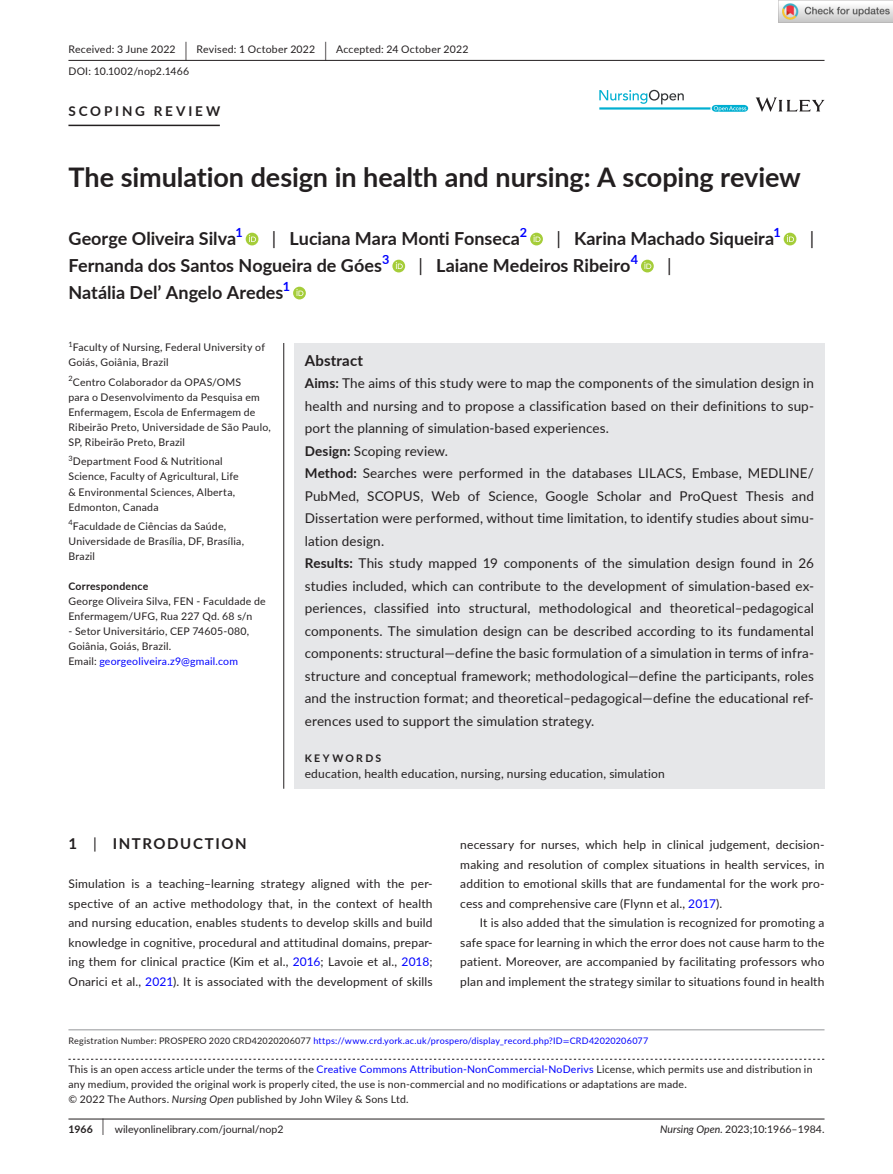
<style>
.page{position:relative;width:893px;height:1174px;background:#fff}
.page>*{position:absolute;margin:0;border:0;box-sizing:border-box;transform-origin:0 0}
.t1{font:700 27px "Lato";letter-spacing:-.005em;color:#231f20}
.t2{font:700 18px "Lato";color:#231f20}
.t3{font:18px "Lato";color:#231f20}
.t4{font:700 15px "Lato";letter-spacing:.1em;color:#231f20}
.t5{font:700 15px "Lato";letter-spacing:.015em;color:#231f20}
.t6{font:13.5px/22.5px "Lato";letter-spacing:.01em;color:#231f20}
.t7{font:700 13.5px "Lato";letter-spacing:.21em;color:#231f20}
.t8{font:700 12.6px "Lato";color:#00f}
.t9{font:12px/19.5px "Lato";letter-spacing:.015em;color:#231f20;text-align:justify}
.t10{font:10.5px/15px "Lato";letter-spacing:.02em;color:#231f20}
.t11{font:10.5px "Lato";color:#231f20}
.t12{font:700 10.5px "Lato";letter-spacing:.02em;color:#231f20}
.t13{font:700 10.5px "Lato";letter-spacing:.22em;color:#231f20}
.t14{font:9px "Lato";letter-spacing:.02em;color:#00f}
.t15{font:7.35px "Lato";color:#231f20}
.s1{font-size:19.65px}
.s2{font-weight:400}
.s3{color:#00f}
.s4{font-weight:700}
.s5{color:#231f20}
.s6{font-family:"STIX"}
.s7{font-style:italic}
.s8{font-size:17.4px}
</style>
<div class="page">
<hr style="left:68px;top:1118px;width:756px;height:1px;background:#231f20">
<svg style="left:756px;top:97px;width:68px;height:15px"></svg>
<svg style="left:599px;top:90px;width:149px;height:22px"></svg>
<hr style="left:68px;top:60px;width:756px;height:1px;background:#231f20">
<hr style="left:68px;top:125px;width:152px;height:1px;background:#231f20">
<div style="left:246px;top:233px;width:12px;height:12px;background:#a5cd39;border-radius:50%"></div>
<svg style="left:249px;top:235px;width:7px;height:7px"></svg>
<svg style="left:530px;top:233px;width:13px;height:12px"></svg>
<svg style="left:534px;top:235px;width:6px;height:7px"></svg>
<div style="left:784px;top:233px;width:12px;height:12px;background:#a5cd39;border-radius:50%"></div>
<svg style="left:787px;top:235px;width:7px;height:7px"></svg>
<div style="left:392px;top:260px;width:13px;height:12px;background:#a5cd39;border-radius:50%"></div>
<svg style="left:396px;top:262px;width:7px;height:7px"></svg>
<svg style="left:641px;top:260px;width:13px;height:12px"></svg>
<svg style="left:644px;top:262px;width:7px;height:7px"></svg>
<svg style="left:293px;top:287px;width:13px;height:12px"></svg>
<svg style="left:296px;top:289px;width:7px;height:7px"></svg>
<div style="left:294px;top:343px;width:530px;height:445px;background:#e6e7e9"></div>
<hr style="left:283px;top:343px;width:1px;height:445px;background:#231f20">
<svg style="left:68px;top:1058px;width:756px;height:1px"></svg>
<hr style="left:68px;top:1029px;width:756px;height:1px;background:#939598">
<img style="left:779px;top:0;width:114px;height:23px">
<p class="t10" style="left:68px;top:38px;width:402px;line-height:21.8px">Received: 3 June 2022 <span class="s1">|</span> Revised: 1 October 2022 <span class="s1">|</span> Accepted: 24 October 2022<br>DOI: 10.1002/nop2.1466</p>
<p class="t7" style="left:68px;top:101px;width:153px">SCOPING REVIEW</p>
<h1 class="t1" style="left:68px;top:157px;width:734px">The simulation design in health and nursing: A scoping review</h1>
<h2 class="t2" style="left:68px;top:226px;width:169px">George Oliveira Silva</h2>
<p class="t8" style="left:235px;top:223px;width:9px">1</p>
<h2 class="t2" style="left:272px;top:226px;width:250px"><span class="s2">|</span> Luciana Mara Monti Fonseca</h2>
<p class="t8" style="left:520px;top:223px;width:9px">2</p>
<h2 class="t2" style="left:556px;top:226px;width:219px"><span class="s2">|</span> Karina Machado Siqueira</h2>
<p class="t8" style="left:773px;top:223px;width:9px">1</p>
<h2 class="t3" style="left:810px;top:226px;width:6px">|</h2>
<h2 class="t2" style="left:68px;top:253px;width:315px">Fernanda dos Santos Nogueira de Góes</h2>
<p class="t8" style="left:382px;top:250px;width:9px">3</p>
<h2 class="t2" style="left:419px;top:253px;width:213px"><span class="s2">|</span> Laiane Medeiros Ribeiro</h2>
<p class="t8" style="left:631px;top:250px;width:9px">4</p>
<h2 class="t3" style="left:667px;top:253px;width:6px">|</h2>
<h2 class="t2" style="left:68px;top:280px;width:216px">Natália Del’ Angelo Aredes</h2>
<p class="t8" style="left:283px;top:277px;width:9px">1</p>
<p class="t15" style="left:68px;top:339px;width:6px">1</p>
<p class="t10" style="left:68px;top:340px;width:198px;text-indent:4px">Faculty of Nursing, Federal University of<br>Goiás, Goiânia, Brazil</p>
<p class="t15" style="left:68px;top:373px;width:6px">2</p>
<p class="t10" style="left:68px;top:374px;width:204px;text-indent:4px">Centro Colaborador da OPAS/OMS<br>para o Desenvolvimento da Pesquisa em Enfermagem, Escola de Enfermagem de Ribeirão Preto, Universidade de São Paulo, SP, Ribeirão Preto, Brazil</p>
<p class="t10" style="left:68px;top:454px;width:172px"><sup>3</sup>Department Food &amp; Nutritional<br>Science, Faculty of Agricultural, Life &amp; Environmental Sciences, Alberta,<br>Edmonton, Canada</p>
<p class="t10" style="left:68px;top:518px;width:177px"><sup>4</sup>Faculdade de Ciências da Saúde,<br>Universidade de Brasília, DF, Brasília,<br>Brazil</p>
<p class="t12" style="left:68px;top:578px;width:81px">Correspondence</p>
<p class="t10" style="left:68px;top:593px;width:199px">George Oliveira Silva, FEN - Faculdade de<br>Enfermagem/UFG, Rua 227 Qd. 68 s/n</p>
<p class="t10" style="left:68px;top:623px;width:182px">- Setor Universitário, CEP 74605-080,<br>Goiânia, Goiás, Brazil.<br>Email: <span class="s3">georgeoliveira.z9@gmail.com</span></p>
<p class="t5" style="left:305px;top:349px;width:60px">Abstract</p>
<p class="t6" style="left:305px;top:371px;width:511px"><span class="s4">Aims:</span> The aims of this study were to map the components of the simulation design in health and nursing and to propose a classification based on their definitions to sup&shy;port the planning of simulation-based experiences.<br><span class="s4">Design:</span> Scoping review.<br><span class="s4">Method:</span> Searches were performed in the databases LILACS, Embase, MEDLINE/ PubMed, SCOPUS, Web of Science, Google Scholar and ProQuest Thesis and Dissertation were performed, without time limitation, to identify studies about simu&shy;lation design.<br><span class="s4">Results:</span> This study mapped 19 components of the simulation design found in 26 studies included, which can contribute to the development of simulation-based ex&shy;periences, classified into structural, methodological and theoretical–pedagogical components. The simulation design can be described according to its fundamental components: structural—define the basic formulation of a simulation in terms of infra&shy;structure and conceptual framework; methodological—define the participants, roles and the instruction format; and theoretical–pedagogical—define the educational ref&shy;erences used to support the simulation strategy.</p>
<p class="t13" style="left:305px;top:750px;width:78px">KEYWORDS</p>
<p class="t9" style="left:305px;top:763px;width:361px">education, health education, nursing, nursing education, simulation</p>
<p class="t4" style="left:68px;top:833px;width:180px">1 <span class="s2">|</span> INTRODUCTION</p>
<p class="t9" style="left:68px;top:873px;width:366px">Simulation is a teaching–learning strategy aligned with the per&shy;spective of an active methodology that, in the context of health and nursing education, enables students to develop skills and build knowledge in cognitive, procedural and attitudinal domains, prepar&shy;ing them for clinical practice (Kim et al., <span class="s3">2016</span>; Lavoie et al., <span class="s3">2018</span>; Onarici et al., <span class="s3">2021</span>). It is associated with the development of skills</p>
<p class="t9" style="left:460px;top:834px;width:366px">necessary for nurses, which help in clinical judgement, decision&shy;making and resolution of complex situations in health services, in addition to emotional skills that are fundamental for the work pro&shy;cess and comprehensive care (Flynn et al., <span class="s3">2017</span>).</p>
<p class="t9" style="left:460px;top:912px;width:366px;text-indent:20px">It is also added that the simulation is recognized for promoting a safe space for learning in which the error does not cause harm to the patient. Moreover, are accompanied by facilitating professors who plan and implement the strategy similar to situations found in health</p>
<p class="t14" style="left:68px;top:1034px;width:581px"><span class="s5">Registration Number: PROSPERO 2020 CRD42020206077</span> https://www.crd.york.ac.uk/prospero/display_record.php?ID<span class="s6">=</span>CRD42020206077</p>
<p class="t10" style="left:68px;top:1061px;width:746px">This is an open access article under the terms of the <span class="s3">Creative Commons Attribution-NonCommercial-NoDerivs</span> License, which permits use and distribution in any medium, provided the original work is properly cited, the use is non-commercial and no modifications or adaptations are made.<br>© 2022 The Authors. <span class="s7">Nursing Open</span> published by John Wiley &amp; Sons Ltd.</p>
<p class="t11" style="left:68px;top:1121px;width:216px"><span class="s4">1966</span> <span class="s8">|</span> wileyonlinelibrary.com/journal/nop2</p>
<p class="t11" style="left:660px;top:1121px;width:166px"><span class="s7">Nursing Open.</span> 2023;10:1966–1984.</p>
</div>
